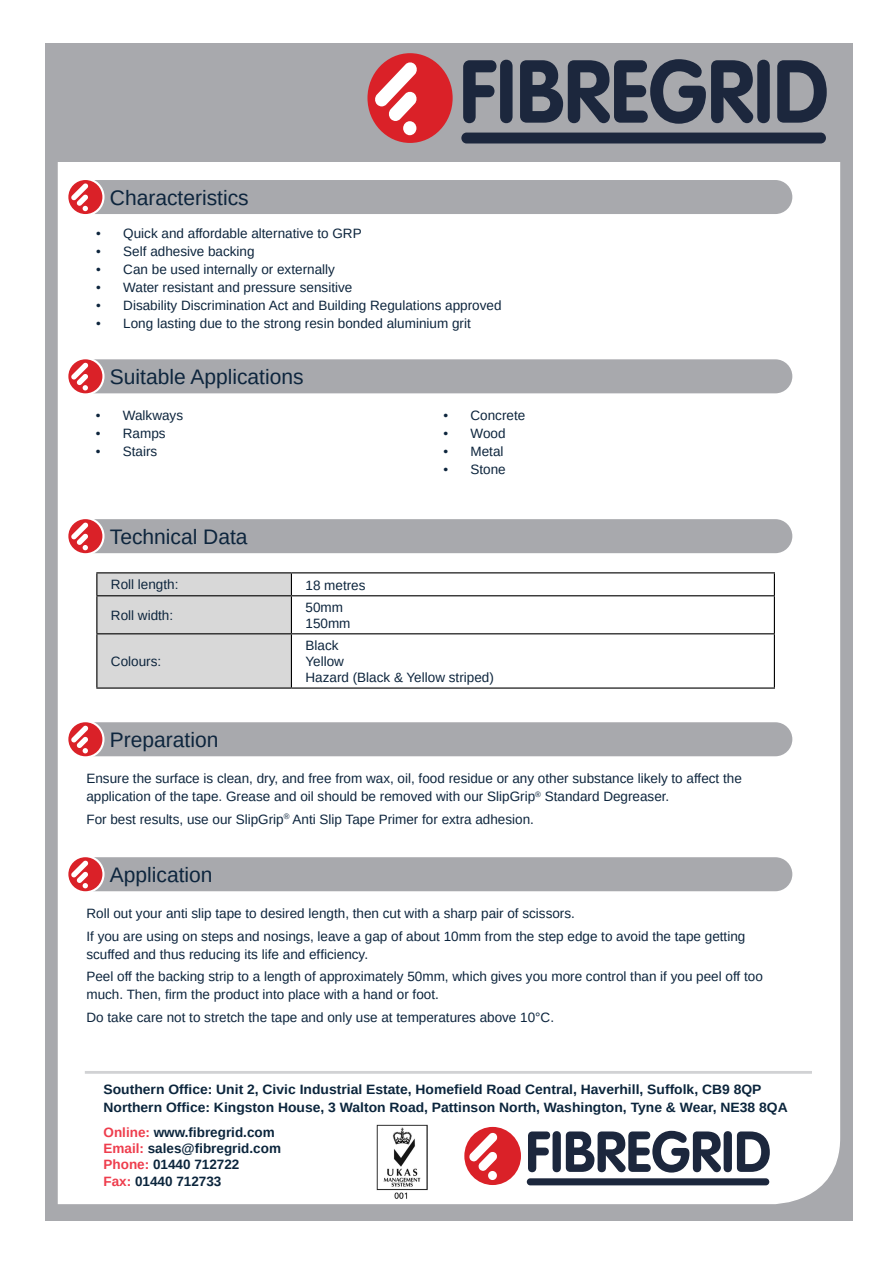
<style>
.page{position:relative;width:893px;height:1263px;background:#fff}
.page>*{position:absolute;margin:0;border:0;box-sizing:border-box;transform-origin:0 0}
.t1{font:21px "Arimo";color:#0d253d}
.t2{font:13.5px/18px "Arimo";color:#0d253d}
.t3{font:700 13.5px/16.2px "Arimo";color:#0b253c}
.s1{color:#ee3d4d}
</style>
<div class="page">
<div style="left:45px;top:43px;width:808px;height:1177px;background:#a8a9ad"></div>
<div style="left:57px;top:162px;width:784px;height:1043px;background:#fff"></div>
<svg style="left:528px;top:1131px;width:22px;height:41px"></svg>
<div style="left:553px;top:1131px;width:8px;height:41px;background:#1c273d;border-radius:4px"></div>
<svg style="left:566px;top:1131px;width:155px;height:41px;background:#747b88"></svg>
<div style="left:724px;top:1131px;width:8px;height:41px;background:#1c273d;border-radius:4px"></div>
<svg style="left:737px;top:1131px;width:33px;height:41px"></svg>
<div style="left:464px;top:1127px;width:57px;height:58px;background:#da2128;border-radius:50%"></div>
<svg style="left:469px;top:1132px;width:29px;height:39px"></svg>
<div style="left:488px;top:1171px;width:9px;height:9px;background:#fff;border-radius:50%"></div>
<div style="left:527px;top:1178px;width:242px;height:7px;background:#1c273d;border-radius:3px"></div>
<svg style="left:463px;top:60px;width:50px;height:63px"></svg>
<svg style="left:520px;top:59px;width:250px;height:65px"></svg>
<svg style="left:777px;top:60px;width:50px;height:63px"></svg>
<div style="left:367px;top:53px;width:86px;height:90px;background:#da2128;border-radius:50%"></div>
<svg style="left:374px;top:62px;width:43px;height:59px"></svg>
<div style="left:403px;top:121px;width:13px;height:14px;background:#fff;border-radius:50%"></div>
<div style="left:461px;top:133px;width:365px;height:10px;background:#1c273d;border-radius:5px"></div>
<hr style="left:85px;top:1071px;width:727px;height:3px;background:#d1d2d4">
<img style="left:377px;top:1125px;width:51px;height:74px">
<hr style="left:96px;top:572px;width:195px;height:1px;background:#000">
<hr style="left:291px;top:572px;width:484px;height:1px;background:#000">
<div style="left:96px;top:573px;width:196px;height:114px;background:#d8d8d8"></div>
<svg style="left:774px;top:573px;width:1px;height:22px"></svg>
<hr style="left:291px;top:596px;width:1px;height:37px;background:#000">
<hr style="left:774px;top:596px;width:1px;height:37px;background:#000">
<hr style="left:291px;top:634px;width:1px;height:53px;background:#000">
<hr style="left:774px;top:634px;width:1px;height:53px;background:#000">
<hr style="left:96px;top:595px;width:195px;height:1px;background:#000">
<hr style="left:291px;top:595px;width:484px;height:1px;background:#000">
<hr style="left:96px;top:633px;width:195px;height:1px;background:#000">
<hr style="left:291px;top:633px;width:484px;height:1px;background:#000">
<hr style="left:96px;top:687px;width:195px;height:2px;background:#000">
<hr style="left:291px;top:687px;width:484px;height:2px;background:#000">
<div style="left:66px;top:517px;width:39px;height:38px;background:#fff;border-radius:50%"></div>
<svg style="left:68px;top:519px;width:34px;height:34px"></svg>
<svg style="left:71px;top:519px;width:721px;height:34px"></svg>
<div style="left:66px;top:178px;width:39px;height:38px;background:#fff;border-radius:50%"></div>
<svg style="left:68px;top:180px;width:34px;height:34px"></svg>
<svg style="left:71px;top:180px;width:721px;height:34px"></svg>
<div style="left:66px;top:357px;width:39px;height:38px;background:#fff;border-radius:50%"></div>
<svg style="left:68px;top:359px;width:34px;height:34px"></svg>
<svg style="left:71px;top:359px;width:721px;height:34px"></svg>
<div style="left:66px;top:720px;width:39px;height:38px;background:#fff;border-radius:50%"></div>
<svg style="left:68px;top:722px;width:34px;height:34px"></svg>
<svg style="left:71px;top:722px;width:721px;height:34px"></svg>
<div style="left:66px;top:855px;width:39px;height:38px;background:#fff;border-radius:50%"></div>
<svg style="left:68px;top:857px;width:34px;height:34px"></svg>
<svg style="left:71px;top:857px;width:721px;height:34px"></svg>
<p class="t1" style="left:110px;top:184px;width:140px">Characteristics</p>
<p class="t2" style="left:96px;top:225px;width:267px">• Quick and affordable alternative to GRP</p>
<p class="t2" style="left:96px;top:243px;width:160px">• Self adhesive backing</p>
<p class="t2" style="left:96px;top:261px;width:240px">• Can be used internally or externally</p>
<p class="t2" style="left:96px;top:279px;width:258px">• Water resistant and pressure sensitive</p>
<p class="t2" style="left:96px;top:297px;width:407px">• Disability Discrimination Act and Building Regulations approved</p>
<p class="t2" style="left:96px;top:315px;width:376px">• Long lasting due to the strong resin bonded aluminium grit</p>
<p class="t1" style="left:110px;top:363px;width:195px">Suitable Applications</p>
<p class="t2" style="left:96px;top:407px;width:89px">• Walkways</p>
<p class="t2" style="left:96px;top:425px;width:71px">• Ramps</p>
<p class="t2" style="left:96px;top:443px;width:63px">• Stairs</p>
<p class="t1" style="left:110px;top:523px;width:139px">Technical Data</p>
<p class="t2" style="left:111px;top:576px;width:69px">Roll length:</p>
<p class="t2" style="left:305px;top:576px;width:62px">18 metres</p>
<p class="t2" style="left:111px;top:606px;width:64px">Roll width:</p>
<p class="t2" style="left:305px;top:598px;width:39px">50mm</p>
<p class="t2" style="left:305px;top:614px;width:47px">150mm</p>
<p class="t2" style="left:443px;top:407px;width:83px">• Concrete</p>
<p class="t2" style="left:443px;top:425px;width:64px">• Wood</p>
<p class="t2" style="left:443px;top:443px;width:62px">• Metal</p>
<p class="t2" style="left:443px;top:461px;width:64px">• Stone</p>
<p class="t2" style="left:111px;top:652px;width:52px">Colours:</p>
<p class="t2" style="left:305px;top:636px;width:35px">Black</p>
<p class="t2" style="left:305px;top:652px;width:40px">Yellow</p>
<p class="t2" style="left:305px;top:668px;width:190px">Hazard (Black &amp; Yellow striped)</p>
<p class="t1" style="left:110px;top:726px;width:110px">Preparation</p>
<p class="t2" style="left:86px;top:770px;width:657px">Ensure the surface is clean, dry, and free from wax, oil, food residue or any other substance likely to affect the application of the tape. Grease and oil should be removed with our SlipGrip<sup>®</sup> Standard Degreaser.</p>
<p class="t2" style="left:86px;top:810px;width:449px">For best results, use our SlipGrip<sup>®</sup> Anti Slip Tape Primer for extra adhesion.</p>
<p class="t1" style="left:110px;top:861px;width:104px">Application</p>
<p class="t2" style="left:86px;top:905px;width:490px">Roll out your anti slip tape to desired length, then cut with a sharp pair of scissors.</p>
<p class="t2" style="left:86px;top:927px;width:660px">If you are using on steps and nosings, leave a gap of about 10mm from the step edge to avoid the tape getting scuffed and thus reducing its life and efficiency.</p>
<p class="t2" style="left:86px;top:968px;width:678px">Peel off the backing strip to a length of approximately 50mm, which gives you more control than if you peel off too much. Then, firm the product into place with a hand or foot.</p>
<p class="t2" style="left:86px;top:1008px;width:469px">Do take care not to stretch the tape and only use at temperatures above 10°C.</p>
<p class="t3" style="left:104px;top:1081px;width:686px;line-height:17.5px">Southern Office: Unit 2, Civic Industrial Estate, Homefield Road Central, Haverhill, Suffolk, CB9 8QP<br>Northern Office: Kingston House, 3 Walton Road, Pattinson North, Washington, Tyne &amp; Wear, NE38 8QA</p>
<p class="t3" style="left:104px;top:1124px;width:179px"><span class="s1">Online:</span> www.fibregrid.com<br><span class="s1">Email:</span> sales@fibregrid.com<br><span class="s1">Phone:</span> 01440 712722<br><span class="s1">Fax:</span> 01440 712733</p>
</div>
